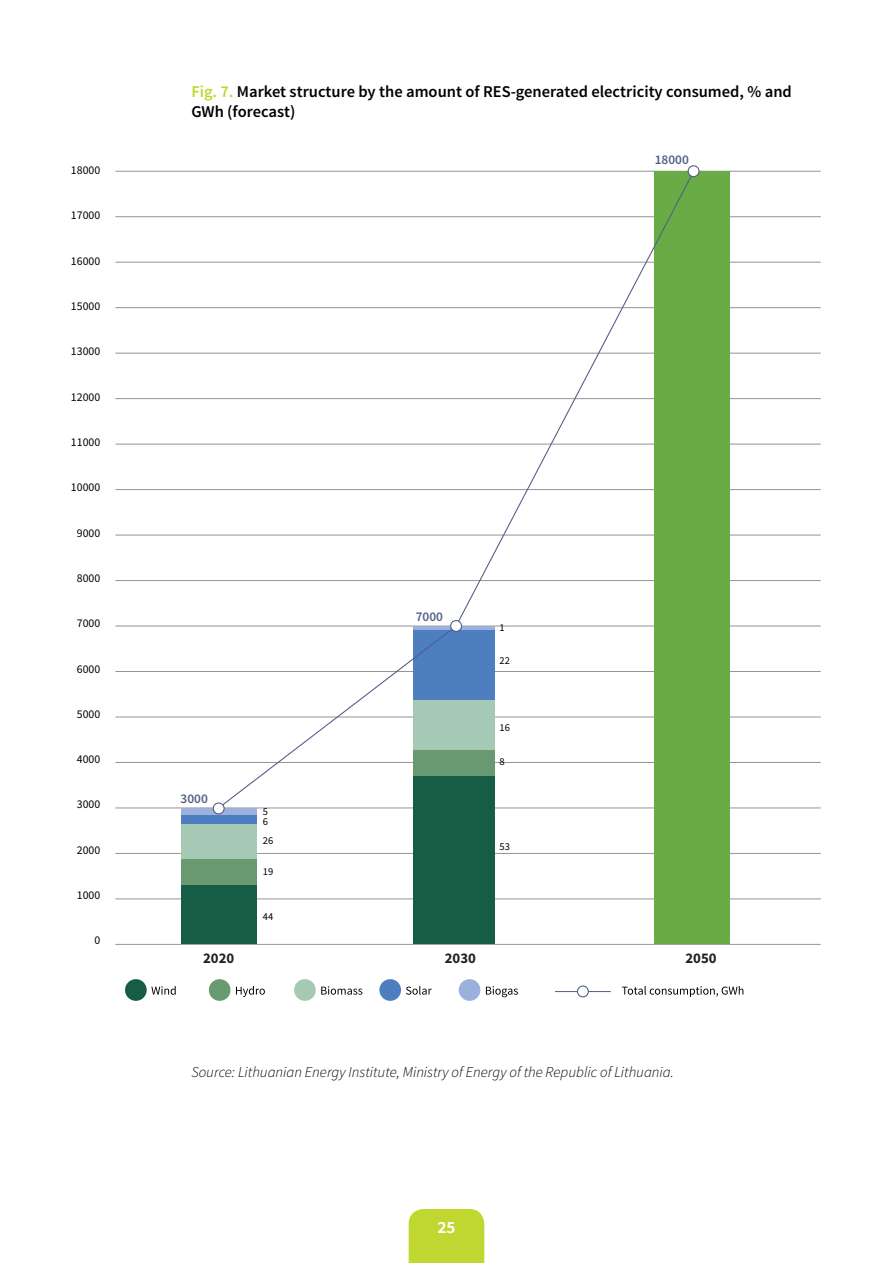
<style>
.page{position:relative;width:893px;height:1263px;background:#fff}
.page>*{position:absolute;margin:0;border:0;box-sizing:border-box;transform-origin:0 0}
.t1{font:600 16.5px/19.5px "Source Sans Pro";color:#000}
.t2{font:700 16.5px "Foco";color:#fff}
.t3{font:italic 300 15px "Source Sans Pro";color:#000}
.t4{font:700 14.85px "Source Sans Pro";color:#252021}
.t5{font:600 13.35px "Source Sans Pro";color:#525e88}
.t6{font:11.85px "Source Sans Pro";color:#000101}
.t7{font:10.5px/19.4px "Source Sans Pro";color:#000101}
.s1{color:#bfd730}
</style>
<div class="page">
<div style="left:409px;top:1209px;width:75px;height:54px;background:#bfd730"></div>
<hr style="left:115px;top:307px;width:706px;height:1px;background:#949499">
<hr style="left:115px;top:353px;width:706px;height:1px;background:#949499">
<hr style="left:115px;top:398px;width:706px;height:1px;background:#949499">
<hr style="left:115px;top:444px;width:706px;height:1px;background:#949499">
<hr style="left:115px;top:489px;width:706px;height:1px;background:#949499">
<hr style="left:115px;top:171px;width:706px;height:1px;background:#949499">
<hr style="left:115px;top:216px;width:706px;height:1px;background:#949499">
<hr style="left:115px;top:262px;width:706px;height:1px;background:#949499">
<hr style="left:115px;top:535px;width:706px;height:1px;background:#949499">
<hr style="left:115px;top:580px;width:706px;height:1px;background:#949499">
<hr style="left:115px;top:626px;width:706px;height:1px;background:#949499">
<hr style="left:115px;top:671px;width:706px;height:1px;background:#949499">
<hr style="left:115px;top:717px;width:706px;height:1px;background:#949499">
<hr style="left:115px;top:762px;width:706px;height:1px;background:#949499">
<hr style="left:115px;top:808px;width:706px;height:1px;background:#949499">
<hr style="left:115px;top:853px;width:706px;height:1px;background:#949499">
<hr style="left:115px;top:899px;width:706px;height:1px;background:#949499">
<hr style="left:115px;top:944px;width:706px;height:1px;background:#949499">
<div style="left:413px;top:775px;width:82px;height:169px;background:#155d44"></div>
<div style="left:125px;top:979px;width:22px;height:22px;background:#155d44;border-radius:50%"></div>
<div style="left:209px;top:979px;width:21px;height:22px;background:#699970;border-radius:50%"></div>
<div style="left:294px;top:979px;width:22px;height:22px;background:#a6c9b5;border-radius:50%"></div>
<div style="left:379px;top:979px;width:22px;height:22px;background:#4c7ec0;border-radius:50%"></div>
<div style="left:459px;top:979px;width:21px;height:22px;background:#9bb0db;border-radius:50%"></div>
<hr style="left:555px;top:991px;width:56px;height:1px;background:#505e88">
<div style="left:578px;top:986px;width:10px;height:11px;background:#fff;border-radius:50%"></div>
<div style="left:577px;top:985px;width:12px;height:12px;border:1px solid #525e88;border-radius:50%"></div>
<div style="left:181px;top:884px;width:75px;height:60px;background:#155d44"></div>
<div style="left:181px;top:859px;width:75px;height:25px;background:#699970"></div>
<div style="left:181px;top:823px;width:75px;height:36px;background:#a6c9b5"></div>
<div style="left:181px;top:815px;width:75px;height:8px;background:#4c7ec0"></div>
<div style="left:181px;top:808px;width:75px;height:7px;background:#9bb0db"></div>
<div style="left:654px;top:171px;width:76px;height:773px;background:#69ac45"></div>
<svg style="left:217px;top:170px;width:478px;height:639px"></svg>
<div style="left:213px;top:803px;width:11px;height:11px;background:#fff;border-radius:50%"></div>
<div style="left:213px;top:802px;width:12px;height:12px;border:1px solid #525e88;border-radius:50%"></div>
<div style="left:451px;top:621px;width:10px;height:10px;background:#fff;border-radius:50%"></div>
<div style="left:450px;top:620px;width:12px;height:12px;border:1px solid #525e88;border-radius:50%"></div>
<div style="left:688px;top:166px;width:11px;height:10px;background:#fff;border-radius:50%"></div>
<div style="left:688px;top:165px;width:12px;height:12px;border:1px solid #525e88;border-radius:50%"></div>
<svg style="left:151px;top:986px;width:25px;height:9px"></svg>
<svg style="left:236px;top:986px;width:29px;height:11px"></svg>
<svg style="left:321px;top:986px;width:41px;height:9px"></svg>
<svg style="left:406px;top:986px;width:26px;height:9px"></svg>
<svg style="left:486px;top:986px;width:32px;height:11px"></svg>
<svg style="left:622px;top:986px;width:121px;height:11px"></svg>
<p class="t6" style="left:71px;top:163px;width:31px">18000</p>
<p class="t6" style="left:71px;top:208px;width:31px">17000</p>
<p class="t6" style="left:71px;top:253px;width:31px">16000</p>
<p class="t6" style="left:71px;top:299px;width:31px">15000</p>
<p class="t6" style="left:71px;top:344px;width:31px">13000</p>
<p class="t6" style="left:71px;top:389px;width:31px">12000</p>
<p class="t6" style="left:71px;top:435px;width:31px">11000</p>
<p class="t6" style="left:71px;top:480px;width:31px">10000</p>
<p class="t6" style="left:77px;top:525px;width:25px">9000</p>
<p class="t6" style="left:77px;top:571px;width:25px">8000</p>
<p class="t6" style="left:77px;top:616px;width:25px">7000</p>
<p class="t6" style="left:77px;top:661px;width:25px">6000</p>
<p class="t6" style="left:77px;top:706px;width:25px">5000</p>
<p class="t6" style="left:77px;top:752px;width:25px">4000</p>
<p class="t6" style="left:77px;top:797px;width:25px">3000</p>
<p class="t6" style="left:77px;top:842px;width:25px">2000</p>
<p class="t6" style="left:77px;top:888px;width:25px">1000</p>
<p class="t6" style="left:94px;top:933px;width:7px">0</p>
<p class="t1" style="left:191px;top:83px;width:602px"><span class="s1">Fig. 7.</span> Market structure by the amount of RES-generated electricity consumed, % and<br>GWh (forecast)</p>
<p class="t5" style="left:655px;top:151px;width:36px">18000</p>
<p class="t5" style="left:181px;top:790px;width:29px">3000</p>
<p class="t7" style="left:263px;top:802px;width:7px">5</p>
<p class="t7" style="left:263px;top:812px;width:12px">6<br>26</p>
<p class="t7" style="left:263px;top:862px;width:12px">19</p>
<p class="t7" style="left:263px;top:907px;width:12px">44</p>
<p class="t5" style="left:416px;top:608px;width:29px">7000</p>
<p class="t7" style="left:499px;top:618px;width:7px">1</p>
<p class="t7" style="left:499px;top:651px;width:12px">22</p>
<p class="t7" style="left:499px;top:718px;width:12px">16</p>
<p class="t7" style="left:499px;top:752px;width:7px">8</p>
<p class="t7" style="left:499px;top:836px;width:12px">53</p>
<p class="t4" style="left:203px;top:948px;width:33px">2020</p>
<p class="t4" style="left:445px;top:948px;width:33px">2030</p>
<p class="t4" style="left:685px;top:948px;width:33px">2050</p>
<p class="t3" style="left:191px;top:1063px;width:484px">Source: Lithuanian Energy Institute, Ministry of Energy of the Republic of Lithuania.</p>
<p class="t2" style="left:437px;top:1218px;width:20px">25</p>
</div>
